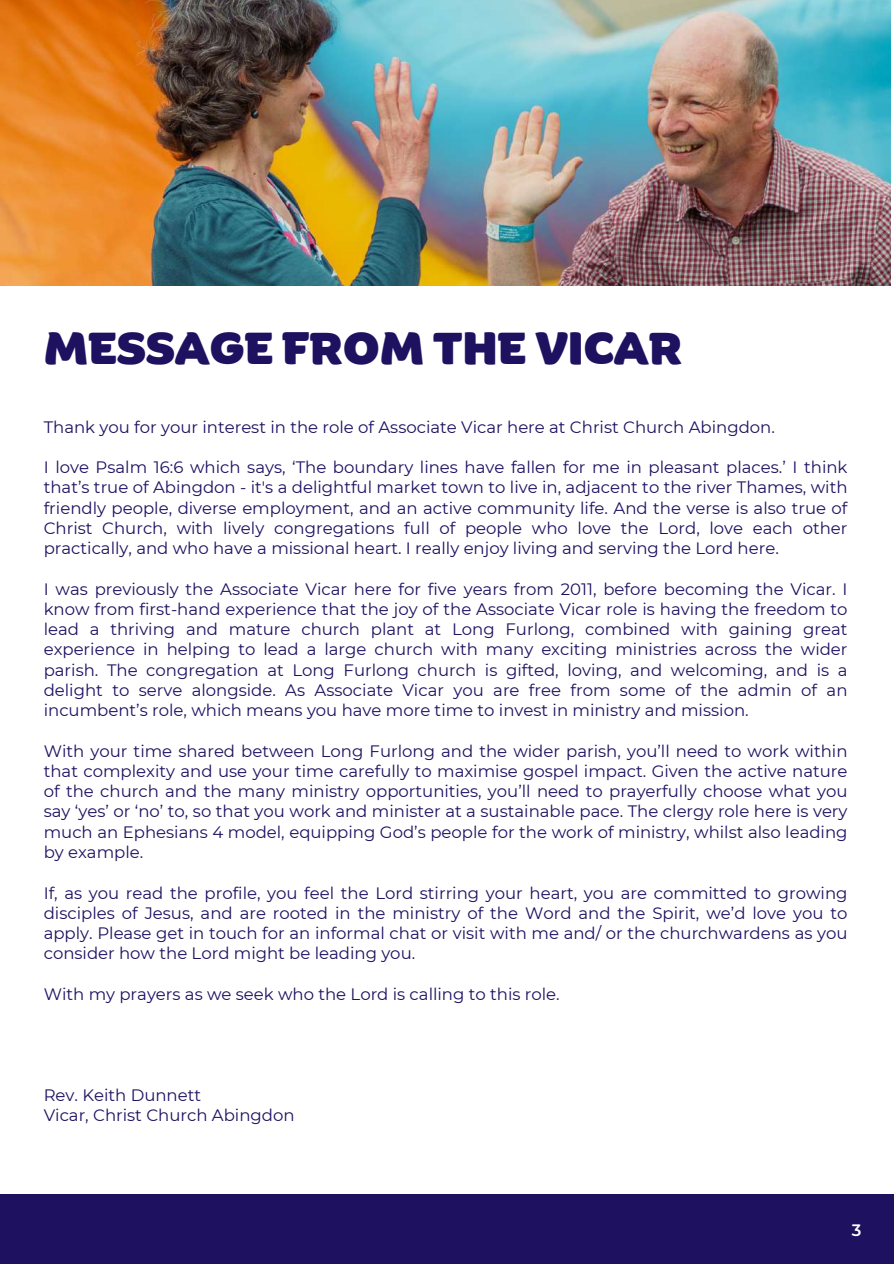
<style>
.page{position:relative;width:894px;height:1264px;background:#fff}
.page>*{position:absolute;margin:0;border:0;box-sizing:border-box;transform-origin:0 0}
.t1{font:900 43.35px "Binate Display";color:#1d1160}
.t2{font:16.5px/20.2px "Montserrat";color:#1d1160;text-align:justify}
.t3{font:600 16.5px "Montserrat";color:#fff}
</style>
<div class="page">
<div style="left:0;top:1194px;width:893px;height:69px;background:#1d1160"></div>
<img style="left:0;top:0;width:889px;height:286px">
<h1 class="t1" style="left:44px;top:307px;width:640px">MESSAGE FROM THE VICAR</h1>
<p class="t2" style="left:44px;top:416px;width:732px">Thank you for your interest in the role of Associate Vicar here at Christ Church Abingdon.</p>
<p class="t2" style="left:44px;top:457px;width:805px">I love Psalm 16:6 which says, ‘The boundary lines have fallen for me in pleasant places.’ I think that’s true of Abingdon - it's a delightful market town to live in, adjacent to the river Thames, with friendly people, diverse employment, and an active community life. And the verse is also true of Christ Church, with lively congregations full of people who love the Lord, love each other practically, and who have a missional heart. I really enjoy living and serving the Lord here.</p>
<p class="t2" style="left:44px;top:578px;width:805px">I was previously the Associate Vicar here for five years from 2011, before becoming the Vicar. I know from first-hand experience that the joy of the Associate Vicar role is having the freedom to lead a thriving and mature church plant at Long Furlong, combined with gaining great experience in helping to lead a large church with many exciting ministries across the wider parish. The congregation at Long Furlong church is gifted, loving, and welcoming, and is a delight to serve alongside. As Associate Vicar you are free from some of the admin of an incumbent’s role, which means you have more time to invest in ministry and mission.</p>
<p class="t2" style="left:44px;top:740px;width:805px">With your time shared between Long Furlong and the wider parish, you’ll need to work within that complexity and use your time carefully to maximise gospel impact. Given the active nature of the church and the many ministry opportunities, you’ll need to prayerfully choose what you say ‘yes’ or ‘no’ to, so that you work and minister at a sustainable pace. The clergy role here is very much an Ephesians 4 model, equipping God’s people for the work of ministry, whilst also leading by example.</p>
<p class="t2" style="left:44px;top:882px;width:805px">If, as you read the profile, you feel the Lord stirring your heart, you are committed to growing disciples of Jesus, and are rooted in the ministry of the Word and the Spirit, we’d love you to apply. Please get in touch for an informal chat or visit with me and/ or the churchwardens as you consider how the Lord might be leading you.</p>
<p class="t2" style="left:44px;top:983px;width:517px">With my prayers as we seek who the Lord is calling to this role.</p>
<p class="t2" style="left:44px;top:1085px;width:252px">Rev. Keith Dunnett<br>Vicar, Christ Church Abingdon</p>
<p class="t3" style="left:851px;top:1219px;width:11px">3</p>
</div>
